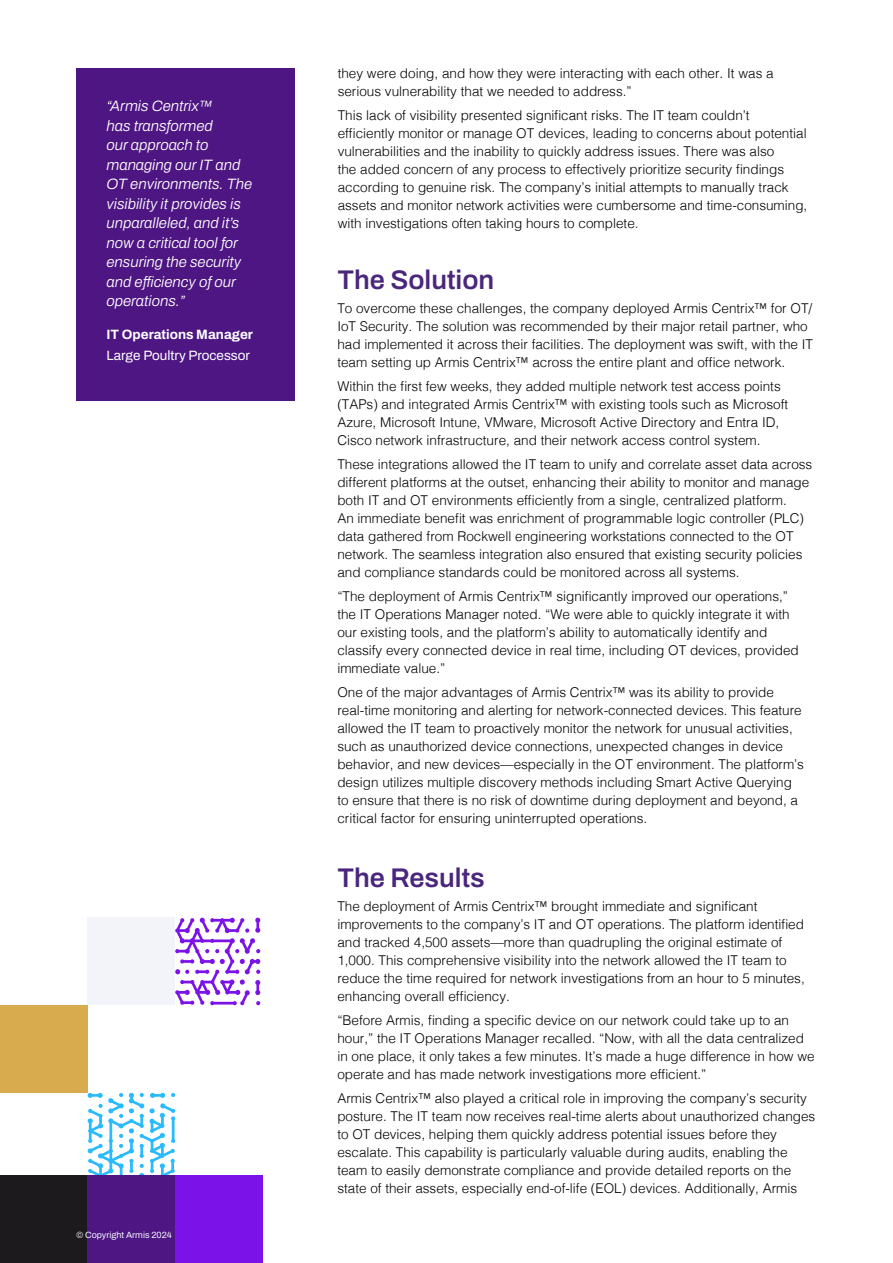
<style>
.page{position:relative;width:893px;height:1263px;background:#fff}
.page>*{position:absolute;margin:0;border:0;box-sizing:border-box;transform-origin:0 0}
.t1{font:600 27px "Archivo";color:#4a267c}
.t2{font:italic 300 15px/19.5px "Archivo";color:#fff}
.Body_main{font:300 13.5px/18px "Helvetica";color:#000}
.t3{font:13.5px "Archivo";color:#fff}
.t4{font:700 13.5px "Archivo";color:#fff}
.t5{font:9px "Archivo";color:#f3f4f9}
</style>
<div class="page">
<svg style="left:88px;top:1093px;width:87px;height:82px"></svg>
<svg style="left:175px;top:917px;width:85px;height:88px"></svg>
<div style="left:0;top:1005px;width:88px;height:88px;background:#d9ab4f"></div>
<div style="left:88px;top:918px;width:87px;height:87px;background:#f3f4f9"></div>
<div style="left:0;top:1175px;width:88px;height:88px;background:#1d1a1d"></div>
<div style="left:175px;top:1175px;width:88px;height:88px;background:#7b13e8"></div>
<div style="left:88px;top:1175px;width:87px;height:88px;background:#4e1683"></div>
<div style="left:77px;top:68px;width:218px;height:333px;background:#4e1683"></div>
<p class="t2" style="left:107px;top:96px;width:147px">“Armis Centrix™<br>has transformed<br>our approach to managing our IT and<br>OT environments. The visibility it provides is unparalleled, and it’s now a critical tool for ensuring the security and efficiency of our operations.”</p>
<p class="t4" style="left:107px;top:325px;width:148px">IT Operations Manager</p>
<p class="t3" style="left:107px;top:345px;width:145px">Large Poultry Processor</p>
<p class="t5" style="left:77px;top:1228px;width:97px">© Copyright Armis 2024</p>
<p class="Body_main" style="left:338px;top:63px;width:437px">they were doing, and how they were interacting with each other. It was a serious vulnerability that we needed to address.”</p>
<p class="Body_main" style="left:338px;top:105px;width:471px">This lack of visibility presented significant risks. The IT team couldn’t efficiently monitor or manage OT devices, leading to concerns about potential vulnerabilities and the inability to quickly address issues. There was also<br>the added concern of any process to effectively prioritize security findings according to genuine risk. The company’s initial attempts to manually track assets and monitor network activities were cumbersome and time-consuming, with investigations often taking hours to complete.</p>
<h1 class="t1" style="left:337px;top:259px;width:158px">The Solution</h1>
<p class="Body_main" style="left:337px;top:298px;width:477px">To overcome these challenges, the company deployed Armis Centrix™ for OT/ IoT Security. The solution was recommended by their major retail partner, who had implemented it across their facilities. The deployment was swift, with the IT team setting up Armis Centrix™ across the entire plant and office network.</p>
<p class="Body_main" style="left:337px;top:376px;width:452px">Within the first few weeks, they added multiple network test access points (TAPs) and integrated Armis Centrix™ with existing tools such as Microsoft Azure, Microsoft Intune, VMware, Microsoft Active Directory and Entra ID, Cisco network infrastructure, and their network access control system.</p>
<p class="Body_main" style="left:337px;top:454px;width:476px">These integrations allowed the IT team to unify and correlate asset data across different platforms at the outset, enhancing their ability to monitor and manage both IT and OT environments efficiently from a single, centralized platform.<br>An immediate benefit was enrichment of programmable logic controller (PLC) data gathered from Rockwell engineering workstations connected to the OT network. The seamless integration also ensured that existing security policies and compliance standards could be monitored across all systems.</p>
<p class="Body_main" style="left:337px;top:586px;width:463px">“The deployment of Armis Centrix™ significantly improved our operations,” the IT Operations Manager noted. “We were able to quickly integrate it with our existing tools, and the platform’s ability to automatically identify and classify every connected device in real time, including OT devices, provided immediate value.”</p>
<p class="Body_main" style="left:337px;top:682px;width:468px">One of the major advantages of Armis Centrix™ was its ability to provide real-time monitoring and alerting for network-connected devices. This feature allowed the IT team to proactively monitor the network for unusual activities, such as unauthorized device connections, unexpected changes in device behavior, and new devices—especially in the OT environment. The platform’s design utilizes multiple discovery methods including Smart Active Querying to ensure that there is no risk of downtime during deployment and beyond, a critical factor for ensuring uninterrupted operations.</p>
<h1 class="t1" style="left:337px;top:857px;width:149px">The Results</h1>
<p class="Body_main" style="left:337px;top:896px;width:469px">The deployment of Armis Centrix™ brought immediate and significant improvements to the company’s IT and OT operations. The platform identified and tracked 4,500 assets—more than quadrupling the original estimate of 1,000. This comprehensive visibility into the network allowed the IT team to reduce the time required for network investigations from an hour to 5 minutes, enhancing overall efficiency.</p>
<p class="Body_main" style="left:337px;top:1010px;width:479px">“Before Armis, finding a specific device on our network could take up to an hour,” the IT Operations Manager recalled. “Now, with all the data centralized in one place, it only takes a few minutes. It’s made a huge difference in how we operate and has made network investigations more efficient.”</p>
<p class="Body_main" style="left:337px;top:1088px;width:479px">Armis Centrix™ also played a critical role in improving the company’s security posture. The IT team now receives real-time alerts about unauthorized changes to OT devices, helping them quickly address potential issues before they escalate. This capability is particularly valuable during audits, enabling the team to easily demonstrate compliance and provide detailed reports on the state of their assets, especially end-of-life (EOL) devices. Additionally, Armis</p>
</div>
